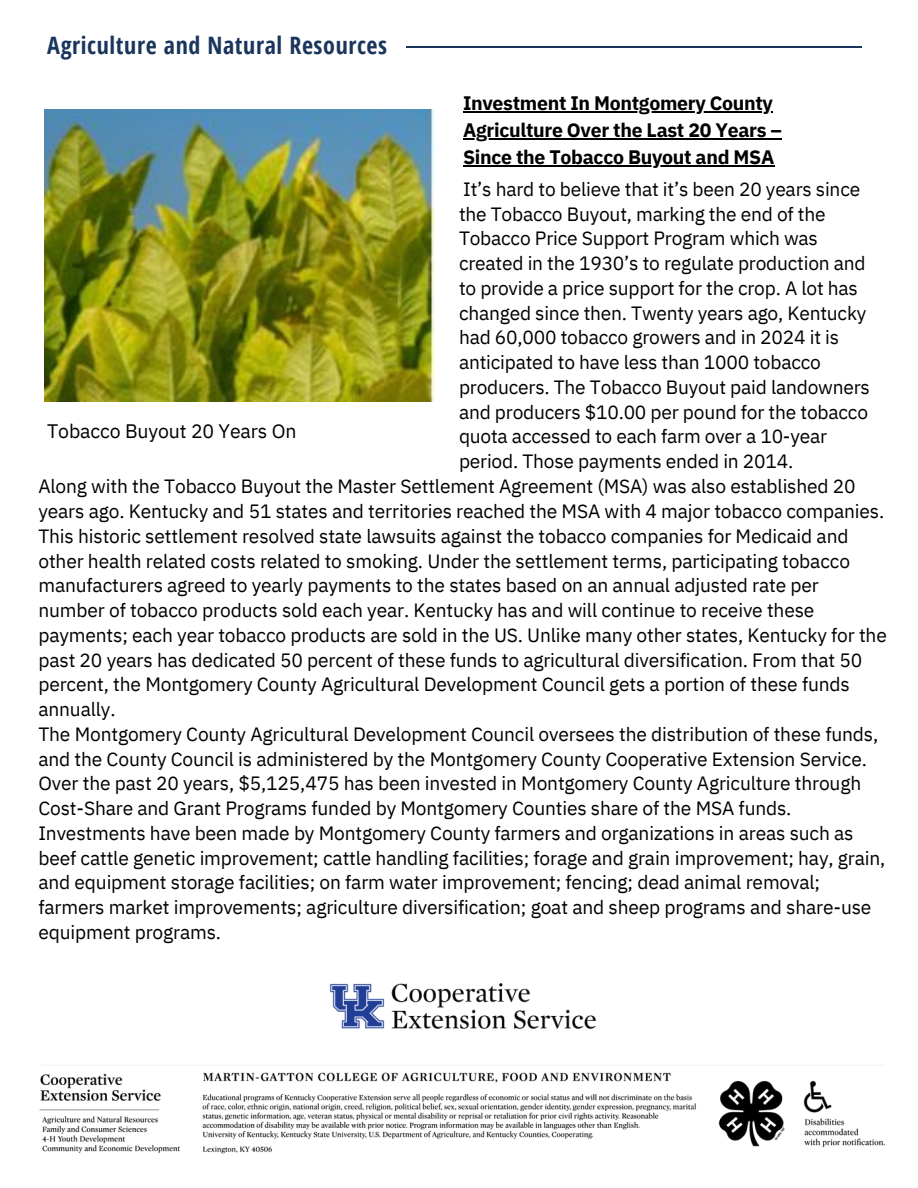
<style>
.page{position:relative;width:918px;height:1188px;background:#fff}
.page>*{position:absolute;margin:0;border:0;box-sizing:border-box;transform-origin:0 0}
.t1{font:700 24px "Open Sans Condensed";letter-spacing:.025em;color:#1b365d}
.t2{font:700 19.5px/27px "IBM Plex Sans";letter-spacing:-.015em;color:#000}
.t3{font:19.5px "IBM Plex Sans";letter-spacing:-.005em;color:#000}
.t4{font:19.2px/24.8px "IBM Plex Sans";letter-spacing:-.01em;color:#000}
</style>
<div class="page">
<hr style="left:406px;top:46px;width:456px;height:1px;background:#1b365d">
<img style="left:44px;top:109px;width:390px;height:293px">
<img style="left:329px;top:983px;width:268px;height:46px">
<img style="left:39px;top:1065px;width:846px;height:89px">
<hr style="left:463px;top:111px;width:310px;height:1px;background:#000">
<hr style="left:463px;top:138px;width:319px;height:1px;background:#000">
<hr style="left:463px;top:165px;width:311px;height:1px;background:#000">
<p class="t1" style="left:47px;top:29px;width:341px">Agriculture and Natural Resources</p>
<p class="t2" style="left:463px;top:89px;width:311px">Investment In Montgomery County</p>
<p class="t2" style="left:463px;top:116px;width:321px">Agriculture Over the Last 20 Years –<br>Since the Tobacco Buyout and MSA</p>
<p class="t4" style="left:459px;top:176px;width:412px">It’s hard to believe that it’s been 20 years since the Tobacco Buyout, marking the end of the Tobacco Price Support Program which was created in the 1930’s to regulate production and to provide a price support for the crop. A lot has changed since then. Twenty years ago, Kentucky had 60,000 tobacco growers and in 2024 it is anticipated to have less than 1000 tobacco producers. The Tobacco Buyout paid landowners and producers $10.00 per pound for the tobacco quota accessed to each farm over a 10-year period. Those payments ended in 2014.</p>
<p class="t4" style="left:38px;top:474px;width:850px">Along with the Tobacco Buyout the Master Settlement Agreement (MSA) was also established 20 years ago. Kentucky and 51 states and territories reached the MSA with 4 major tobacco companies.<br>This historic settlement resolved state lawsuits against the tobacco companies for Medicaid and other health related costs related to smoking. Under the settlement terms, participating tobacco manufacturers agreed to yearly payments to the states based on an annual adjusted rate per number of tobacco products sold each year. Kentucky has and will continue to receive these payments; each year tobacco products are sold in the US. Unlike many other states, Kentucky for the past 20 years has dedicated 50 percent of these funds to agricultural diversification. From that 50 percent, the Montgomery County Agricultural Development Council gets a portion of these funds annually.</p>
<p class="t4" style="left:38px;top:721px;width:848px">The Montgomery County Agricultural Development Council oversees the distribution of these funds, and the County Council is administered by the Montgomery County Cooperative Extension Service.<br>Over the past 20 years, $5,125,475 has been invested in Montgomery County Agriculture through Cost-Share and Grant Programs funded by Montgomery Counties share of the MSA funds.<br>Investments have been made by Montgomery County farmers and organizations in areas such as beef cattle genetic improvement; cattle handling facilities; forage and grain improvement; hay, grain, and equipment storage facilities; on farm water improvement; fencing; dead animal removal; farmers market improvements; agriculture diversification; goat and sheep programs and share-use equipment programs.</p>
<p class="t3" style="left:47px;top:418px;width:251px">Tobacco Buyout 20 Years On</p>
</div>
